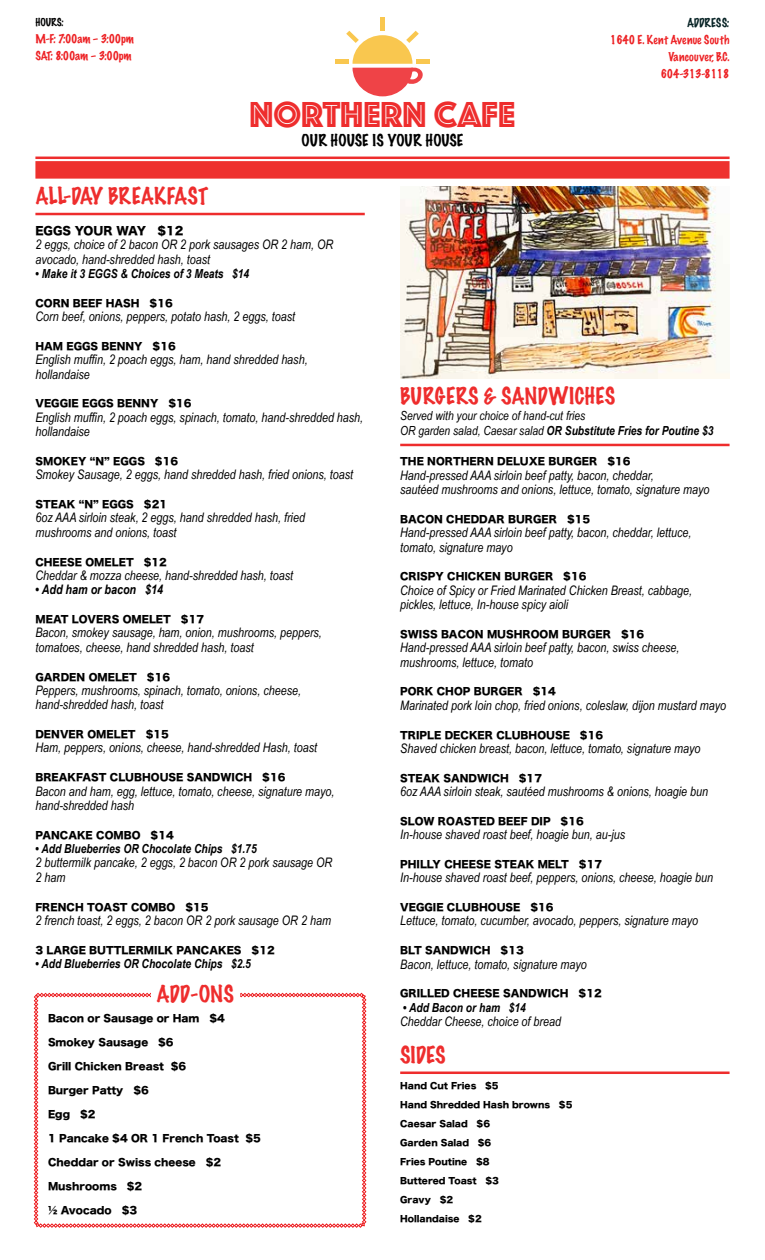
<style>
.page{position:relative;width:765px;height:1260px;background:#fff}
.page>*{position:absolute;margin:0;border:0;box-sizing:border-box;transform-origin:0 0}
.t1{font:37.5px "Phosphate Inline";color:#ee2d2d}
.t2{font:100 21.25px "Marker Felt";color:#ee2d2d}
.t3{font:100 15px "Marker Felt";color:#000}
.t4{font:italic 13.12px/14.4px "Arial Narrow";color:#000}
.t5{font:italic 700 13.12px "Arial Narrow";color:#000}
.t6{font:italic 700 12.5px "Arial Narrow";color:#000}
.t7{font:italic 12.5px/15px "Arial Narrow";color:#000}
.t8{font:100 11.25px/17px "Marker Felt";letter-spacing:.005em;color:#ed2124;text-align:right}
.t9{font:100 11.25px/17px "Marker Felt";letter-spacing:-.02em;color:#ed2124}
.t10{font:11.25px "Hira Kaku Std W8";color:#000}
.t11{font:100 11.25px "Marker Felt";letter-spacing:-.01em;color:#062224}
.t12{font:10px "Hira Kaku Std W8";color:#000}
.t13{font:100 10px "Marker Felt";letter-spacing:-.005em;color:#000101}
.t14{font:8.75px/19px "Hira Kaku Std W8";color:#000}
.s1{font-weight:700}
</style>
<div class="page">
<div style="left:35px;top:161px;width:695px;height:18px;background:#ee312e"></div>
<hr style="left:35px;top:157px;width:695px;height:2px;background:#ee2d2d">
<hr style="left:400px;top:444px;width:330px;height:2px;background:#ee2d2d">
<hr style="left:35px;top:213px;width:330px;height:2px;background:#ee2d2d">
<div style="left:416px;top:59px;width:13px;height:5px;background:#f9c74f"></div>
<div style="left:380px;top:18px;width:5px;height:13px;background:#f9c74f"></div>
<div style="left:336px;top:59px;width:13px;height:5px;background:#f9c74f"></div>
<svg style="left:346px;top:31px;width:77px;height:65px"></svg>
<img style="left:400px;top:187px;width:330px;height:192px">
<hr style="left:400px;top:1072px;width:330px;height:2px;background:#ee2d2d">
<svg style="left:34px;top:993px;width:332px;height:235px"></svg>
<div style="left:151px;top:981px;width:89px;height:28px;background:#fff"></div>
<p class="t13" style="left:35px;top:14px;width:30px">HOURS:</p>
<p class="t9" style="left:35px;top:30px;width:100px">M-F: 7:00am – 3:00pm<br>SAT: 8:00am – 3:00pm</p>
<h2 class="t2" style="left:35px;top:179px;width:174px">ALL-DAY BREAKFAST</h2>
<h1 class="t1" style="left:250px;top:88px;width:267px">NORTHERN CAFE</h1>
<p class="t3" style="left:302px;top:129px;width:163px">OUR HOUSE IS YOUR HOUSE</p>
<p class="t11" style="left:687px;top:14px;width:44px">ADDRESS:</p>
<p class="t8" style="left:610px;top:31px;width:121px">1640 E. Kent Avenue South<br>Vancouver, B.C.<br>604-313-8118</p>
<p class="t10" style="left:35px;top:224px;width:150px">EGGS YOUR WAY $12</p>
<p class="t4" style="left:35px;top:237px;width:299px">2 eggs, choice of 2 bacon OR 2 pork sausages OR 2 ham, OR avocado, hand-shredded hash, toast</p>
<p class="t6" style="left:35px;top:264px;width:215px">• Make it 3 EGGS &amp; Choices of 3 Meats $14</p>
<p class="t12" style="left:35px;top:297px;width:139px">CORN BEEF HASH $16</p>
<p class="t4" style="left:35px;top:309px;width:261px">Corn beef, onions, peppers, potato hash, 2 eggs, toast</p>
<p class="t12" style="left:35px;top:341px;width:142px">HAM EGGS BENNY $16</p>
<p class="t4" style="left:35px;top:352px;width:274px">English muffin, 2 poach eggs, ham, hand shredded hash, hollandaise</p>
<p class="t12" style="left:35px;top:398px;width:158px">VEGGIE EGGS BENNY $16</p>
<p class="t4" style="left:35px;top:410px;width:329px">English muffin, 2 poach eggs, spinach, tomato, hand-shredded hash, hollandaise</p>
<p class="t12" style="left:35px;top:456px;width:144px">SMOKEY “N” EGGS $16</p>
<p class="t4" style="left:35px;top:467px;width:319px">Smokey Sausage, 2 eggs, hand shredded hash, fried onions, toast</p>
<p class="t12" style="left:35px;top:499px;width:133px">STEAK “N” EGGS $21</p>
<p class="t4" style="left:35px;top:510px;width:271px">6oz AAA sirloin steak, 2 eggs, hand shredded hash, fried mushrooms and onions, toast</p>
<p class="t12" style="left:35px;top:556px;width:133px">CHEESE OMELET $12</p>
<p class="t4" style="left:35px;top:568px;width:259px">Cheddar &amp; mozza cheese, hand-shredded hash, toast</p>
<p class="t5" style="left:35px;top:580px;width:129px">• Add ham or bacon $14</p>
<p class="t12" style="left:35px;top:614px;width:170px">MEAT LOVERS OMELET $17</p>
<p class="t4" style="left:35px;top:625px;width:288px">Bacon, smokey sausage, ham, onion, mushrooms, peppers, tomatoes, cheese, hand shredded hash, toast</p>
<p class="t12" style="left:35px;top:671px;width:136px">GARDEN OMELET $16</p>
<p class="t4" style="left:35px;top:683px;width:267px">Peppers, mushrooms, spinach, tomato, onions, cheese, hand-shredded hash, toast</p>
<p class="t12" style="left:35px;top:729px;width:135px">DENVER OMELET $15</p>
<p class="t4" style="left:35px;top:740px;width:283px">Ham, peppers, onions, cheese, hand-shredded Hash, toast</p>
<p class="t12" style="left:35px;top:772px;width:252px">BREAKFAST CLUBHOUSE SANDWICH $16</p>
<p class="t4" style="left:35px;top:783px;width:301px">Bacon and ham, egg, lettuce, tomato, cheese, signature mayo, hand-shredded hash</p>
<p class="t12" style="left:35px;top:829px;width:140px">PANCAKE COMBO $14</p>
<p class="t6" style="left:35px;top:839px;width:223px">• Add Blueberries OR Chocolate Chips $1.75</p>
<p class="t4" style="left:35px;top:855px;width:298px">2 buttermilk pancake, 2 eggs, 2 bacon OR 2 pork sausage OR<br>2 ham</p>
<p class="t12" style="left:35px;top:901px;width:175px">FRENCH TOAST COMBO $15</p>
<p class="t4" style="left:35px;top:913px;width:297px">2 french toast, 2 eggs, 2 bacon OR 2 pork sausage OR 2 ham</p>
<p class="t12" style="left:35px;top:944px;width:241px">3 LARGE BUTTLERMILK PANCAKES $12</p>
<p class="t6" style="left:35px;top:954px;width:217px">• Add Blueberries OR Chocolate Chips $2.5</p>
<h2 class="t2" style="left:156px;top:977px;width:79px">ADD-ONS</h2>
<p class="t12" style="left:48px;top:1012px;width:179px">Bacon or Sausage or Ham $4</p>
<p class="t12" style="left:48px;top:1036px;width:127px">Smokey Sausage $6</p>
<p class="t12" style="left:48px;top:1060px;width:140px">Grill Chicken Breast $6</p>
<p class="t12" style="left:48px;top:1084px;width:102px">Burger Patty $6</p>
<p class="t12" style="left:48px;top:1108px;width:49px">Egg $2</p>
<p class="t12" style="left:48px;top:1132px;width:215px">1 Pancake $4 OR 1 French Toast $5</p>
<p class="t12" style="left:48px;top:1156px;width:175px">Cheddar or Swiss cheese $2</p>
<p class="t12" style="left:48px;top:1180px;width:96px">Mushrooms $2</p>
<p class="t12" style="left:48px;top:1204px;width:91px">½ Avocado $3</p>
<h2 class="t2" style="left:400px;top:379px;width:216px">BURGERS &amp; SANDWICHES</h2>
<p class="t7" style="left:400px;top:408px;width:315px">Served with your choice of hand-cut fries<br>OR garden salad, Caesar salad <span class="s1">OR Substitute Fries for Poutine $3</span></p>
<p class="t12" style="left:400px;top:456px;width:232px">THE NORTHERN DELUXE BURGER $16</p>
<p class="t4" style="left:400px;top:468px;width:311px">Hand-pressed AAA sirloin beef patty, bacon, cheddar,<br>sautéed mushrooms and onions, lettuce, tomato, signature mayo</p>
<p class="t12" style="left:400px;top:514px;width:192px">BACON CHEDDAR BURGER $15</p>
<p class="t4" style="left:400px;top:525px;width:293px">Hand-pressed AAA sirloin beef patty, bacon, cheddar, lettuce, tomato, signature mayo</p>
<p class="t12" style="left:400px;top:571px;width:188px">CRISPY CHICKEN BURGER $16</p>
<p class="t4" style="left:400px;top:583px;width:293px">Choice of Spicy or Fried Marinated Chicken Breast, cabbage, pickles, lettuce, In-house spicy aioli</p>
<p class="t12" style="left:400px;top:629px;width:246px">SWISS BACON MUSHROOM BURGER $16</p>
<p class="t4" style="left:400px;top:640px;width:281px">Hand-pressed AAA sirloin beef patty, bacon, swiss cheese, mushrooms, lettuce, tomato</p>
<p class="t12" style="left:400px;top:686px;width:157px">PORK CHOP BURGER $14</p>
<p class="t4" style="left:400px;top:698px;width:327px">Marinated pork loin chop, fried onions, coleslaw, dijon mustard mayo</p>
<p class="t12" style="left:400px;top:729px;width:204px">TRIPLE DECKER CLUBHOUSE $16</p>
<p class="t4" style="left:400px;top:741px;width:302px">Shaved chicken breast, bacon, lettuce, tomato, signature mayo</p>
<p class="t12" style="left:400px;top:772px;width:143px">STEAK SANDWICH $17</p>
<p class="t4" style="left:400px;top:784px;width:309px">6oz AAA sirloin steak, sautéed mushrooms &amp; onions, hoagie bun</p>
<p class="t12" style="left:400px;top:816px;width:185px">SLOW ROASTED BEEF DIP $16</p>
<p class="t4" style="left:400px;top:827px;width:226px">In-house shaved roast beef, hoagie bun, au-jus</p>
<p class="t12" style="left:400px;top:859px;width:203px">PHILLY CHEESE STEAK MELT $17</p>
<p class="t4" style="left:400px;top:870px;width:314px">In-house shaved roast beef, peppers, onions, cheese, hoagie bun</p>
<p class="t12" style="left:400px;top:902px;width:155px">VEGGIE CLUBHOUSE $16</p>
<p class="t4" style="left:400px;top:913px;width:299px">Lettuce, tomato, cucumber, avocado, peppers, signature mayo</p>
<p class="t12" style="left:400px;top:945px;width:125px">BLT SANDWICH $13</p>
<p class="t4" style="left:400px;top:957px;width:188px">Bacon, lettuce, tomato, signature mayo</p>
<p class="t12" style="left:400px;top:988px;width:203px">GRILLED CHEESE SANDWICH $12</p>
<p class="t6" style="left:403px;top:998px;width:124px">• Add Bacon or ham $14</p>
<p class="t4" style="left:400px;top:1014px;width:162px">Cheddar Cheese, choice of bread</p>
<h2 class="t2" style="left:400px;top:1038px;width:47px">SIDES</h2>
<p class="t14" style="left:400px;top:1076px;width:174px">Hand Cut Fries $5<br>Hand Shredded Hash browns $5<br>Caesar Salad $6<br>Garden Salad $6<br>Fries Poutine $8<br>Buttered Toast $3<br>Gravy $2<br>Hollandaise $2</p>
</div>
